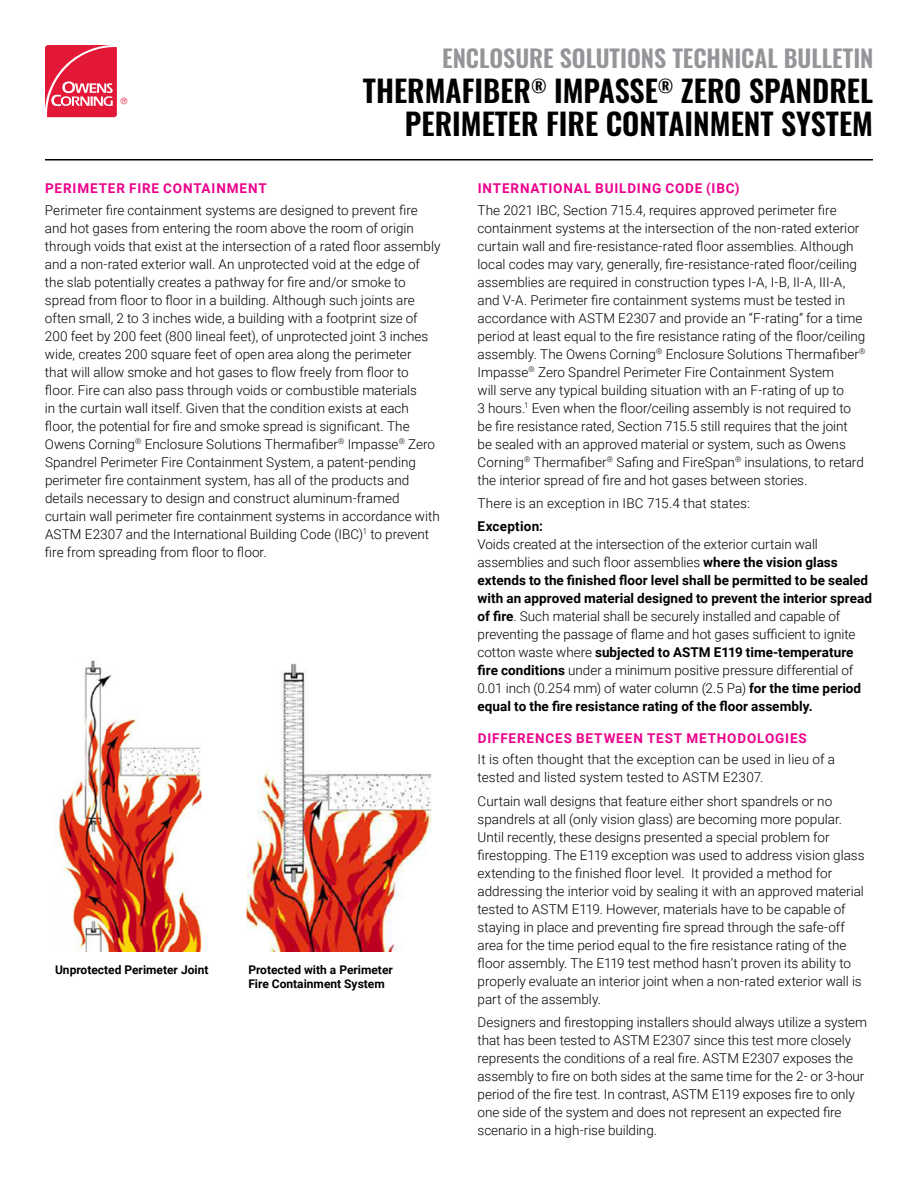
<style>
.page{position:relative;width:918px;height:1188px;background:#fff}
.page>*{position:absolute;margin:0;border:0;box-sizing:border-box;transform-origin:0 0}
.t1{font:600 30px/33.5px "Oswald";color:#000;text-align:right}
.t2{font:600 24px "Oswald";color:#939598}
.t3{font:300 13.5px/18px "Roboto";color:#000}
.t4{font:700 13.5px "Roboto";letter-spacing:.065em;color:#ec008c}
.t5{font:700 13.5px "Roboto";letter-spacing:.02em;color:#000}
.t6{font:700 12px/14.4px "Roboto";color:#000}
.s1{font-weight:700}
</style>
<div class="page">
<svg style="left:45px;top:45px;width:82px;height:72px"></svg>
<hr style="left:45px;top:159px;width:828px;height:1px;background:#000">
<img style="left:58px;top:660px;width:144px;height:291px">
<img style="left:246px;top:663px;width:186px;height:288px">
<h2 class="t2" style="left:442px;top:46px;width:433px">ENCLOSURE SOLUTIONS TECHNICAL BULLETIN</h2>
<h1 class="t1" style="left:363px;top:76px;width:512px">THERMAFIBER<sup>®</sup> IMPASSE<sup>®</sup> ZERO SPANDREL<br>PERIMETER FIRE CONTAINMENT SYSTEM</h1>
<p class="t4" style="left:45px;top:179px;width:223px">PERIMETER FIRE CONTAINMENT</p>
<p class="t3" style="left:45px;top:200px;width:397px">Perimeter fire containment systems are designed to prevent fire and hot gases from entering the room above the room of origin through voids that exist at the intersection of a rated floor assembly and a non-rated exterior wall. An unprotected void at the edge of the slab potentially creates a pathway for fire and/or smoke to spread from floor to floor in a building. Although such joints are often small, 2 to 3 inches wide, a building with a footprint size of 200 feet by 200 feet (800 lineal feet), of unprotected joint 3 inches wide, creates 200 square feet of open area along the perimeter<br>that will allow smoke and hot gases to flow freely from floor to floor. Fire can also pass through voids or combustible materials<br>in the curtain wall itself. Given that the condition exists at each floor, the potential for fire and smoke spread is significant. The Owens Corning<sup>®</sup> Enclosure Solutions Thermafiber<sup>®</sup> Impasse<sup>®</sup> Zero Spandrel Perimeter Fire Containment System, a patent-pending perimeter fire containment system, has all of the products and details necessary to design and construct aluminum-framed curtain wall perimeter fire containment systems in accordance with ASTM E2307 and the International Building Code (IBC)<sup>1</sup> to prevent fire from spreading from floor to floor.</p>
<p class="t6" style="left:55px;top:962px;width:155px">Unprotected Perimeter Joint</p>
<p class="t6" style="left:248px;top:962px;width:146px">Protected with a Perimeter<br>Fire Containment System</p>
<p class="t4" style="left:478px;top:179px;width:263px">INTERNATIONAL BUILDING CODE (IBC)</p>
<p class="t3" style="left:478px;top:200px;width:389px">The 2021 IBC, Section 715.4, requires approved perimeter fire containment systems at the intersection of the non-rated exterior curtain wall and fire-resistance-rated floor assemblies. Although local codes may vary, generally, fire-resistance-rated floor/ceiling assemblies are required in construction types I-A, I-B, II-A, III-A, and V-A. Perimeter fire containment systems must be tested in accordance with ASTM E2307 and provide an “F-rating” for a time period at least equal to the fire resistance rating of the floor/ceiling assembly. The Owens Corning<sup>®</sup> Enclosure Solutions Thermafiber<sup>® </sup>Impasse<sup>®</sup> Zero Spandrel Perimeter Fire Containment System<br>will serve any typical building situation with an F-rating of up to<br>3 hours.<sup>1</sup> Even when the floor/ceiling assembly is not required to be fire resistance rated, Section 715.5 still requires that the joint be sealed with an approved material or system, such as Owens Corning<sup>®</sup> Thermafiber<sup>®</sup> Safing and FireSpan<sup>®</sup> insulations, to retard the interior spread of fire and hot gases between stories.</p>
<p class="t3" style="left:478px;top:494px;width:274px">There is an exception in IBC 715.4 that states:</p>
<p class="t5" style="left:478px;top:517px;width:67px">Exception:</p>
<p class="t3" style="left:478px;top:535px;width:396px">Voids created at the intersection of the exterior curtain wall assemblies and such floor assemblies <span class="s1">where the vision glass extends to the finished floor level shall be permitted to be sealed with an approved material designed to prevent the interior spread of fire</span>. Such material shall be securely installed and capable of preventing the passage of flame and hot gases sufficient to ignite cotton waste where <span class="s1">subjected to ASTM E119 time-temperature fire conditions</span> under a minimum positive pressure differential of 0.01 inch (0.254 mm) of water column (2.5 Pa) <span class="s1">for the time period equal to the fire resistance rating of the floor assembly.</span></p>
<p class="t4" style="left:478px;top:729px;width:330px">DIFFERENCES BETWEEN TEST METHODOLOGIES</p>
<p class="t3" style="left:478px;top:750px;width:359px">It is often thought that the exception can be used in lieu of a tested and listed system tested to ASTM E2307.</p>
<p class="t3" style="left:478px;top:791px;width:388px">Curtain wall designs that feature either short spandrels or no spandrels at all (only vision glass) are becoming more popular.<br>Until recently, these designs presented a special problem for firestopping. The E119 exception was used to address vision glass extending to the finished floor level. It provided a method for addressing the interior void by sealing it with an approved material tested to ASTM E119. However, materials have to be capable of staying in place and preventing fire spread through the safe-off area for the time period equal to the fire resistance rating of the floor assembly. The E119 test method hasn’t proven its ability to properly evaluate an interior joint when a non-rated exterior wall is part of the assembly.</p>
<p class="t3" style="left:478px;top:1013px;width:391px">Designers and firestopping installers should always utilize a system that has been tested to ASTM E2307 since this test more closely represents the conditions of a real fire. ASTM E2307 exposes the assembly to fire on both sides at the same time for the 2- or 3-hour period of the fire test. In contrast, ASTM E119 exposes fire to only one side of the system and does not represent an expected fire scenario in a high-rise building.</p>
</div>
